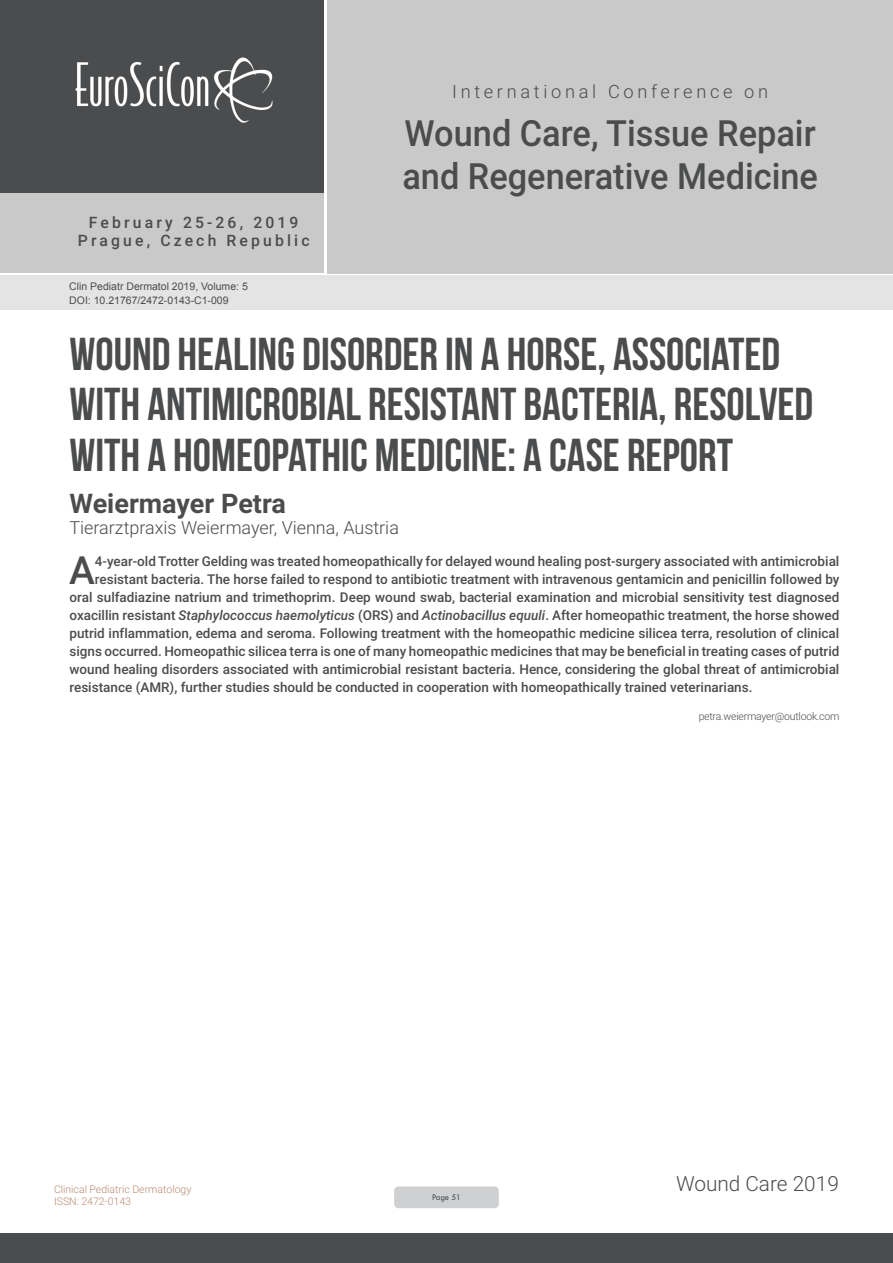
<style>
.page{position:relative;width:893px;height:1263px;background:#fff}
.page>*{position:absolute;margin:0;border:0;box-sizing:border-box;transform-origin:0 0}
.t1{font:46.05px/50.7px "Bebas Neue";color:#4b4c4d}
.Abstract{font:500 38.85px "Roboto";color:#4b4c4d}
.t2{font:500 36.15px/43.3px "Roboto";color:#4b4c4d;scale:.95 1}
.t3{font:700 27px "Roboto";color:#4b4c4d}
.t4{font:300 20.85px "Roboto";color:#4b4c4d}
.t5{font:300 18.3px "Roboto";letter-spacing:.2em;color:#4b4c4d}
.t6{font:300 18px "Roboto";color:#4b4c4d}
.t7{font:500 15.75px/18.9px "Roboto";letter-spacing:.2em;color:#4b4c4d;text-align:center}
.Abstract-2{font:500 13.5px "Roboto";color:#4b4c4d}
.t8{font:10.5px "Arial";color:#4b4c4d}
.t9{font:300 10.5px/12.6px "Roboto";color:#b98a71}
.Biography{font:300 10.5px "Roboto";letter-spacing:-.02em;color:#4b4c4d}
.t10{font:9px "Tw Cen";letter-spacing:-.02em;color:#4b4c4d;scale:.95 1}
.s1{font-style:italic}
</style>
<div class="page">
<div style="left:0;top:0;width:323px;height:193px;background:#4b4c4d"></div>
<div style="left:1px;top:193px;width:323px;height:80px;background:#c9c9c9"></div>
<div style="left:327px;top:0;width:566px;height:273px;background:#c9c9c9"></div>
<img style="left:75px;top:57px;width:198px;height:66px">
<div style="left:0;top:1233px;width:893px;height:30px;background:#4b4c4d"></div>
<div style="left:1px;top:275px;width:892px;height:35px;background:#e4e4e4"></div>
<div style="left:394px;top:1186px;width:105px;height:22px;background:#cfd0d2;border-radius:4px"></div>
<p class="t7" style="left:78px;top:212px;width:233px">February 25-26, 2019<br>Prague, Czech Republic</p>
<p class="t8" style="left:69px;top:279px;width:180px">Clin Pediatr Dermatol 2019, Volume: 5</p>
<p class="t8" style="left:69px;top:293px;width:161px">DOI: 10.21767/2472-0143-C1-009</p>
<h3 class="t5" style="left:452px;top:79px;width:318px">International Conference on</h3>
<h3 class="t2" style="left:402px;top:110px;width:439px">Wound Care, Tissue Repair and Regenerative Medicine</h3>
<p class="t1" style="left:69px;top:328px;width:745px">WOUND HEALING DISORDER IN A HORSE, ASSOCIATED<br>WITH ANTIMICROBIAL RESISTANT BACTERIA, RESOLVED<br>WITH A HOMEOPATHIC MEDICINE: A CASE REPORT</p>
<p class="t3" style="left:69px;top:484px;width:218px">Weiermayer Petra</p>
<p class="t6" style="left:69px;top:515px;width:331px">Tierarztpraxis Weiermayer, Vienna, Austria</p>
<p class="Abstract" style="left:69px;top:543px;width:27px">A</p>
<p class="Abstract-2" style="left:95px;top:551px;width:746px">4-year-old Trotter Gelding was treated homeopathically for delayed wound healing post-surgery associated with antimicrobial</p>
<p class="Abstract-2" style="left:95px;top:569px;width:746px">resistant bacteria. The horse failed to respond to antibiotic treatment with intravenous gentamicin and penicillin followed by</p>
<p class="Abstract-2" style="left:69px;top:587px;width:771px">oral sulfadiazine natrium and trimethoprim. Deep wound swab, bacterial examination and microbial sensitivity test diagnosed</p>
<p class="Abstract-2" style="left:69px;top:605px;width:771px">oxacillin resistant <span class="s1">Staphylococcus haemolyticus</span> (ORS) and <span class="s1">Actinobacillus equuli</span>. After homeopathic treatment, the horse showed</p>
<p class="Abstract-2" style="left:69px;top:623px;width:771px">putrid inflammation, edema and seroma. Following treatment with the homeopathic medicine silicea terra, resolution of clinical</p>
<p class="Abstract-2" style="left:69px;top:641px;width:771px">signs occurred. Homeopathic silicea terra is one of many homeopathic medicines that may be beneficial in treating cases of putrid</p>
<p class="Abstract-2" style="left:69px;top:659px;width:771px">wound healing disorders associated with antimicrobial resistant bacteria. Hence, considering the global threat of antimicrobial</p>
<p class="Abstract-2" style="left:69px;top:677px;width:685px">resistance (AMR), further studies should be conducted in cooperation with homeopathically trained veterinarians.</p>
<p class="Biography" style="left:699px;top:709px;width:142px">petra.weiermayer@outlook.com</p>
<p class="t9" style="left:54px;top:1182px;width:139px">Clinical Pediatric Dermatology<br>ISSN: 2472-0143</p>
<p class="t10" style="left:432px;top:1192px;width:32px">Page 51</p>
<h3 class="t4" style="left:676px;top:1169px;width:164px">Wound Care 2019</h3>
</div>
